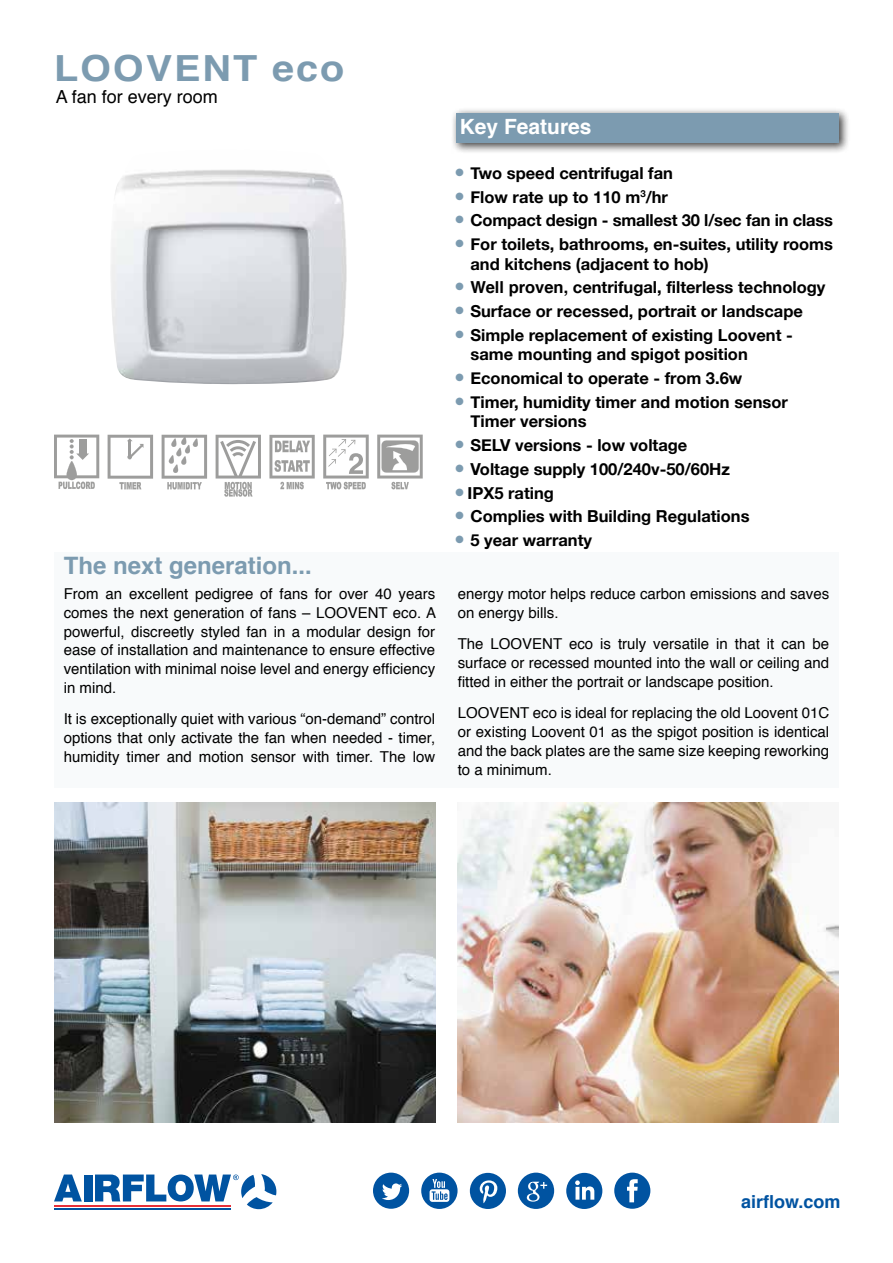
<style>
.page{position:relative;width:893px;height:1263px;background:#fff}
.page>*{position:absolute;margin:0;border:0;box-sizing:border-box;transform-origin:0 0}
.t1{font:700 36px "Helvetica";letter-spacing:.05em;color:#7c9bb0;scale:1.1 1}
.t2{font:700 24px "Helvetica";color:#7c9bb0}
.t3{font:700 21px "Helvetica";color:#fff}
.t4{font:18px "Helvetica";color:#000}
.t5{font:700 18px "Helvetica";color:#0053a1}
.t6{font:700 16.5px/19.5px "Helvetica Neue";color:#000}
.t7{font:15px/18.8px "Helvetica";color:#000;text-align:justify}
.s1{font-family:"Helvetica"}
</style>
<div class="page">
<svg style="left:614px;top:1172px;width:36px;height:37px"></svg>
<svg style="left:373px;top:1172px;width:36px;height:37px"></svg>
<svg style="left:470px;top:1173px;width:36px;height:36px"></svg>
<svg style="left:518px;top:1172px;width:36px;height:37px"></svg>
<svg style="left:566px;top:1173px;width:36px;height:36px"></svg>
<svg style="left:421px;top:1172px;width:37px;height:37px"></svg>
<svg style="left:54px;top:1174px;width:28px;height:27px"></svg>
<div style="left:84px;top:1174px;width:9px;height:27px;background:#0053a1"></div>
<hr style="left:54px;top:1205px;width:177px;height:1px;background:#e73037">
<hr style="left:54px;top:1208px;width:177px;height:1px;background:#0053a1">
<svg style="left:95px;top:1174px;width:181px;height:35px"></svg>
<img style="left:54px;top:803px;width:381px;height:319px">
<img style="left:458px;top:803px;width:381px;height:319px">
<div style="left:451px;top:107px;width:399px;height:47px;background:#000;opacity:.75"></div>
<div style="left:456px;top:113px;width:383px;height:29px;background:#7c9bb0"></div>
<div style="left:54px;top:552px;width:785px;height:236px;background:#f8fafb"></div>
<svg style="left:216px;top:435px;width:45px;height:62px"></svg>
<svg style="left:108px;top:435px;width:45px;height:54px"></svg>
<svg style="left:162px;top:435px;width:45px;height:54px"></svg>
<svg style="left:377px;top:435px;width:46px;height:54px"></svg>
<svg style="left:323px;top:435px;width:46px;height:54px"></svg>
<svg style="left:54px;top:435px;width:45px;height:54px"></svg>
<svg style="left:269px;top:435px;width:46px;height:54px"></svg>
<img style="left:111px;top:170px;width:236px;height:215px">
<h1 class="t1" style="left:54px;top:39px;width:266px">LOOVENT eco</h1>
<p class="t4" style="left:56px;top:82px;width:164px">A fan for every room</p>
<h2 class="t2" style="left:64px;top:546px;width:250px">The next generation...</h2>
<p class="t7" style="left:64px;top:585px;width:374px">From an excellent pedigree of fans for over 40 years comes the next generation of fans – LOOVENT eco. A powerful, discreetly styled fan in a modular design for ease of installation and maintenance to ensure effective ventilation with minimal noise level and energy efficiency in mind.</p>
<p class="t7" style="left:64px;top:710px;width:373px">It is exceptionally quiet with various “on-demand” control options that only activate the fan when needed - timer, humidity timer and motion sensor with timer. The low</p>
<h3 class="t3" style="left:460px;top:110px;width:133px">Key Features</h3>
<p class="t6" style="left:455px;top:164px;width:219px"><sup>●</sup> Two speed centrifugal fan</p>
<p class="t6" style="left:455px;top:187px;width:214px"><sup>●</sup> Flow rate up to 110 m<sup>3</sup>/hr</p>
<p class="t6" style="left:455px;top:211px;width:379px"><sup>●</sup> Compact design - smallest 30 l/sec fan in class</p>
<p class="t6" style="left:470px;top:235px;width:364px;text-indent:-15px"><sup>●</sup> For toilets, bathrooms, en-suites, utility rooms and kitchens (adjacent to hob)</p>
<p class="t6" style="left:455px;top:278px;width:371px"><sup>●</sup> <span class="s1">Well proven,</span> centrifugal, filterless technology</p>
<p class="t6" style="left:455px;top:302px;width:349px"><sup>●</sup> Surface or recessed, portrait or landscape</p>
<p class="t6" style="left:470px;top:326px;width:324px;text-indent:-15px"><sup>●</sup> Simple replacement of existing Loovent - same mounting and spigot position</p>
<p class="t6" style="left:455px;top:369px;width:288px"><sup>●</sup> Economical to operate - from 3.6w</p>
<p class="t6" style="left:470px;top:393px;width:319px;text-indent:-15px"><sup>●</sup> Timer, humidity timer and motion sensor<br>Timer versions</p>
<p class="t6" style="left:455px;top:436px;width:233px"><sup>●</sup> SELV versions - low voltage</p>
<p class="t6" style="left:455px;top:460px;width:276px"><sup>●</sup> Voltage supply 100/240v-50/60Hz</p>
<p class="t6" style="left:455px;top:483px;width:100px"><sup>●</sup> IPX5 rating</p>
<p class="t6" style="left:455px;top:507px;width:296px"><sup>●</sup> Complies with Building Regulations</p>
<p class="t6" style="left:455px;top:531px;width:138px"><sup>●</sup> 5 year warranty</p>
<p class="t7" style="left:458px;top:585px;width:373px">energy motor helps reduce carbon emissions and saves on energy bills.</p>
<p class="t7" style="left:458px;top:635px;width:373px">The LOOVENT eco is truly versatile in that it can be surface or recessed mounted into the wall or ceiling and fitted in either the portrait or landscape position.</p>
<p class="t7" style="left:458px;top:704px;width:373px">LOOVENT eco is ideal for replacing the old Loovent 01C or existing Loovent 01 as the spigot position is identical and the back plates are the same size keeping reworking to a minimum.</p>
<p class="t5" style="left:741px;top:1187px;width:101px">airflow.com</p>
</div>
